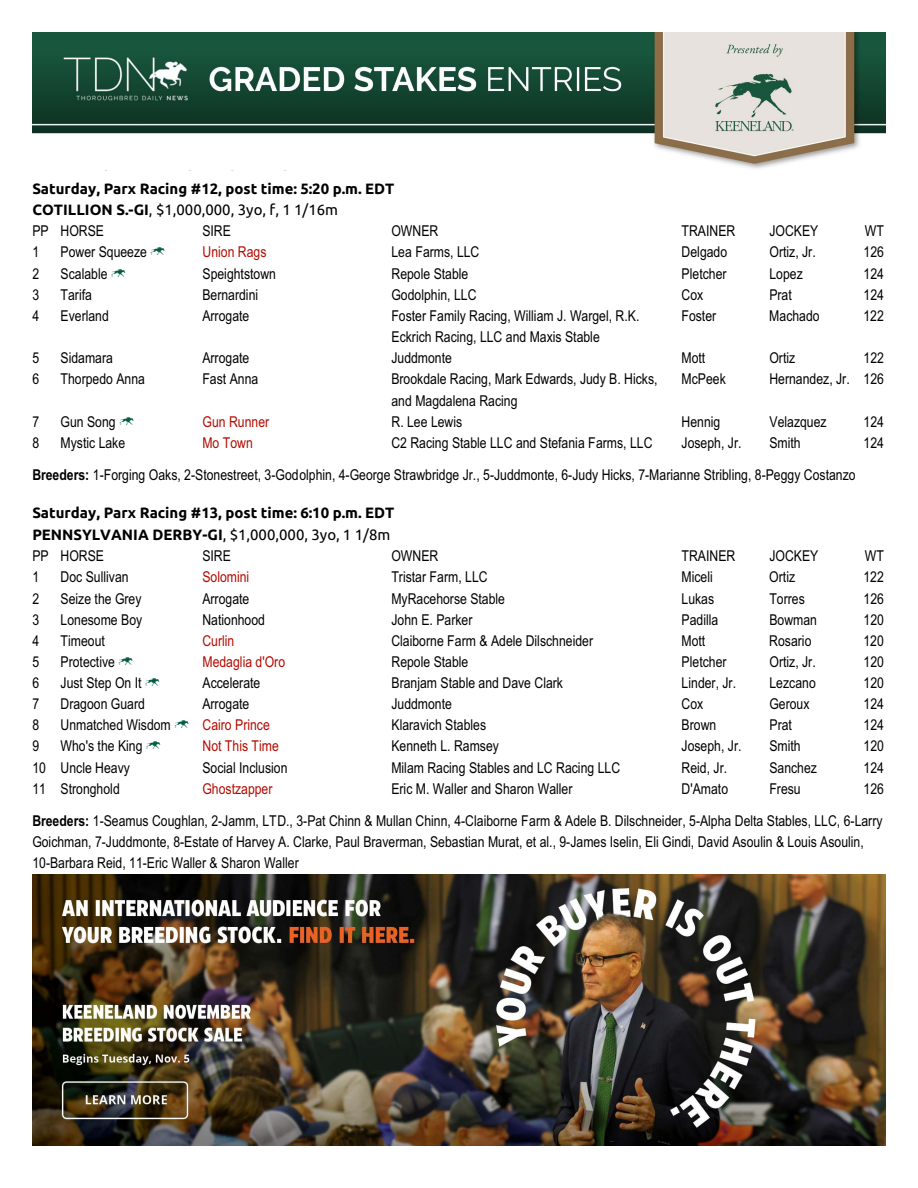
<style>
.page{position:relative;width:918px;height:1188px;background:#fff}
.page>*{position:absolute;margin:0;border:0;box-sizing:border-box;transform-origin:0 0}
.t1{font:15px/31.8px "Arial Narrow";color:#000;text-align:right}
.t2{font:700 15px/21.8px "Ubuntu";color:#000}
.t3{font:15px "Arial Narrow";color:#b30b00}
.s1{font-weight:400}
.s2{font-family:"Type Keys Pro Keeneland";color:#005c42}
.s3{font-weight:700}
.s4{color:#b30b00}
</style>
<div class="page">
<img style="left:32px;top:32px;width:854px;height:137px">
<img style="left:32px;top:875px;width:854px;height:270px">
<p class="t2" style="left:32px;top:178px;width:364px">Saturday, Parx Racing #12, post time: 5:20 p.m. EDT<br>COTILLION S.-GI<span class="s1">, $1,000,000, 3yo, f, 1 1/16m</span></p>
<p class="t1" style="left:32px;top:217px;width:73px">PP HORSE</p>
<p class="t1" style="left:202px;top:217px;width:30px">SIRE</p>
<p class="t1" style="left:391px;top:217px;width:48px">OWNER</p>
<p class="t1" style="left:682px;top:217px;width:55px">TRAINER</p>
<p class="t1" style="left:769px;top:217px;width:51px">JOCKEY</p>
<p class="t1" style="left:865px;top:217px;width:21px">WT</p>
<p class="t1" style="left:32px;top:238px;width:8px">1</p>
<p class="t1" style="left:61px;top:238px;width:106px">Power Squeeze <span class="s2">K</span></p>
<p class="t3" style="left:202px;top:246px;width:66px">Union Rags</p>
<p class="t1" style="left:392px;top:238px;width:90px">Lea Farms, LLC</p>
<p class="t1" style="left:682px;top:238px;width:47px">Delgado</p>
<p class="t1" style="left:769px;top:238px;width:48px">Ortiz, Jr.</p>
<p class="t1" style="left:864px;top:238px;width:22px">126</p>
<p class="t1" style="left:32px;top:259px;width:8px">2</p>
<p class="t1" style="left:61px;top:259px;width:67px">Scalable <span class="s2">K</span></p>
<p class="t1" style="left:202px;top:259px;width:75px">Speightstown</p>
<p class="t1" style="left:392px;top:259px;width:78px">Repole Stable</p>
<p class="t1" style="left:682px;top:259px;width:46px">Pletcher</p>
<p class="t1" style="left:769px;top:259px;width:35px">Lopez</p>
<p class="t1" style="left:864px;top:259px;width:22px">124</p>
<p class="t1" style="left:32px;top:280px;width:8px">3</p>
<p class="t1" style="left:61px;top:280px;width:33px">Tarifa</p>
<p class="t1" style="left:202px;top:280px;width:57px">Bernardini</p>
<p class="t1" style="left:391px;top:280px;width:87px">Godolphin, LLC</p>
<p class="t1" style="left:682px;top:280px;width:23px">Cox</p>
<p class="t1" style="left:769px;top:280px;width:24px">Prat</p>
<p class="t1" style="left:864px;top:280px;width:22px">124</p>
<p class="t1" style="left:32px;top:301px;width:8px">4</p>
<p class="t1" style="left:61px;top:301px;width:50px">Everland</p>
<p class="t1" style="left:202px;top:301px;width:48px">Arrogate</p>
<p class="t1" style="left:391px;top:301px;width:250px">Foster Family Racing, William J. Wargel, R.K.</p>
<p class="t1" style="left:681px;top:301px;width:36px">Foster</p>
<p class="t1" style="left:769px;top:301px;width:52px">Machado</p>
<p class="t1" style="left:863px;top:301px;width:22px">122</p>
<p class="t1" style="left:392px;top:322px;width:210px">Eckrich Racing, LLC and Maxis Stable</p>
<p class="t1" style="left:32px;top:343px;width:8px">5</p>
<p class="t1" style="left:61px;top:343px;width:54px">Sidamara</p>
<p class="t1" style="left:202px;top:343px;width:48px">Arrogate</p>
<p class="t1" style="left:391px;top:343px;width:62px">Juddmonte</p>
<p class="t1" style="left:682px;top:343px;width:25px">Mott</p>
<p class="t1" style="left:769px;top:343px;width:27px">Ortiz</p>
<p class="t1" style="left:864px;top:343px;width:22px">122</p>
<p class="t1" style="left:32px;top:365px;width:8px">6</p>
<p class="t1" style="left:61px;top:365px;width:86px">Thorpedo Anna</p>
<p class="t1" style="left:202px;top:365px;width:57px">Fast Anna</p>
<p class="t1" style="left:391px;top:365px;width:268px">Brookdale Racing, Mark Edwards, Judy B. Hicks,</p>
<p class="t1" style="left:682px;top:365px;width:46px">McPeek</p>
<p class="t1" style="left:769px;top:365px;width:116px">Hernandez, Jr. 126</p>
<p class="t1" style="left:392px;top:386px;width:127px">and Magdalena Racing</p>
<p class="t1" style="left:32px;top:407px;width:8px">7</p>
<p class="t1" style="left:61px;top:407px;width:75px">Gun Song <span class="s2">K</span></p>
<p class="t3" style="left:202px;top:416px;width:68px">Gun Runner</p>
<p class="t1" style="left:392px;top:407px;width:72px">R. Lee Lewis</p>
<p class="t1" style="left:682px;top:407px;width:40px">Hennig</p>
<p class="t1" style="left:769px;top:407px;width:59px">Velazquez</p>
<p class="t1" style="left:864px;top:407px;width:22px">124</p>
<p class="t1" style="left:32px;top:428px;width:8px">8</p>
<p class="t1" style="left:61px;top:428px;width:66px">Mystic Lake</p>
<p class="t3" style="left:202px;top:437px;width:52px">Mo Town</p>
<p class="t1" style="left:391px;top:428px;width:263px">C2 Racing Stable LLC and Stefania Farms, LLC</p>
<p class="t1" style="left:682px;top:428px;width:61px">Joseph, Jr.</p>
<p class="t1" style="left:769px;top:428px;width:33px">Smith</p>
<p class="t1" style="left:864px;top:428px;width:22px">124</p>
<p class="t1" style="left:32px;top:460px;width:825px"><span class="s3">Breeders:</span> 1-Forging Oaks, 2-Stonestreet, 3-Godolphin, 4-George Strawbridge Jr., 5-Juddmonte, 6-Judy Hicks, 7-Marianne Stribling, 8-Peggy Costanzo</p>
<p class="t2" style="left:32px;top:503px;width:364px">Saturday, Parx Racing #13, post time: 6:10 p.m. EDT<br>PENNSYLVANIA DERBY-GI<span class="s1">, $1,000,000, 3yo, 1 1/8m</span></p>
<p class="t1" style="left:32px;top:541px;width:73px">PP HORSE</p>
<p class="t1" style="left:202px;top:541px;width:30px">SIRE</p>
<p class="t1" style="left:391px;top:541px;width:48px">OWNER</p>
<p class="t1" style="left:682px;top:541px;width:55px">TRAINER</p>
<p class="t1" style="left:769px;top:541px;width:51px">JOCKEY</p>
<p class="t1" style="left:865px;top:541px;width:21px">WT</p>
<p class="t1" style="left:32px;top:563px;width:8px">1</p>
<p class="t1" style="left:61px;top:563px;width:70px">Doc Sullivan</p>
<p class="t3" style="left:202px;top:571px;width:48px">Solomini</p>
<p class="t1" style="left:391px;top:563px;width:98px">Tristar Farm, LLC</p>
<p class="t1" style="left:681px;top:563px;width:33px">Miceli</p>
<p class="t1" style="left:769px;top:563px;width:27px">Ortiz</p>
<p class="t1" style="left:863px;top:563px;width:22px">122</p>
<p class="t1" style="left:32px;top:584px;width:8px">2</p>
<p class="t1" style="left:61px;top:584px;width:83px">Seize the Grey</p>
<p class="t1" style="left:202px;top:584px;width:48px">Arrogate</p>
<p class="t1" style="left:391px;top:584px;width:115px">MyRacehorse Stable</p>
<p class="t1" style="left:682px;top:584px;width:34px">Lukas</p>
<p class="t1" style="left:769px;top:584px;width:37px">Torres</p>
<p class="t1" style="left:864px;top:584px;width:22px">126</p>
<p class="t1" style="left:32px;top:605px;width:8px">3</p>
<p class="t1" style="left:61px;top:605px;width:83px">Lonesome Boy</p>
<p class="t1" style="left:202px;top:605px;width:64px">Nationhood</p>
<p class="t1" style="left:391px;top:605px;width:83px">John E. Parker</p>
<p class="t1" style="left:682px;top:605px;width:38px">Padilla</p>
<p class="t1" style="left:769px;top:605px;width:49px">Bowman</p>
<p class="t1" style="left:864px;top:605px;width:22px">120</p>
<p class="t1" style="left:32px;top:626px;width:8px">4</p>
<p class="t1" style="left:61px;top:626px;width:46px">Timeout</p>
<p class="t3" style="left:202px;top:635px;width:33px">Curlin</p>
<p class="t1" style="left:391px;top:626px;width:203px">Claiborne Farm &amp; Adele Dilschneider</p>
<p class="t1" style="left:681px;top:626px;width:25px">Mott</p>
<p class="t1" style="left:769px;top:626px;width:44px">Rosario</p>
<p class="t1" style="left:863px;top:626px;width:22px">120</p>
<p class="t1" style="left:32px;top:647px;width:8px">5</p>
<p class="t1" style="left:61px;top:647px;width:74px">Protective <span class="s2">K</span></p>
<p class="t3" style="left:202px;top:656px;width:84px">Medaglia d'Oro</p>
<p class="t1" style="left:392px;top:647px;width:78px">Repole Stable</p>
<p class="t1" style="left:682px;top:647px;width:46px">Pletcher</p>
<p class="t1" style="left:769px;top:647px;width:48px">Ortiz, Jr.</p>
<p class="t1" style="left:864px;top:647px;width:22px">120</p>
<p class="t1" style="left:32px;top:668px;width:8px">6</p>
<p class="t1" style="left:61px;top:668px;width:101px">Just Step On It <span class="s2">K</span></p>
<p class="t1" style="left:202px;top:668px;width:59px">Accelerate</p>
<p class="t1" style="left:392px;top:668px;width:173px">Branjam Stable and Dave Clark</p>
<p class="t1" style="left:682px;top:668px;width:56px">Linder, Jr.</p>
<p class="t1" style="left:769px;top:668px;width:48px">Lezcano</p>
<p class="t1" style="left:864px;top:668px;width:22px">120</p>
<p class="t1" style="left:32px;top:689px;width:8px">7</p>
<p class="t1" style="left:61px;top:689px;width:86px">Dragoon Guard</p>
<p class="t1" style="left:202px;top:689px;width:48px">Arrogate</p>
<p class="t1" style="left:391px;top:689px;width:62px">Juddmonte</p>
<p class="t1" style="left:682px;top:689px;width:23px">Cox</p>
<p class="t1" style="left:769px;top:689px;width:42px">Geroux</p>
<p class="t1" style="left:864px;top:689px;width:22px">124</p>
<p class="t1" style="left:32px;top:711px;width:8px">8</p>
<p class="t1" style="left:61px;top:711px;width:211px">Unmatched Wisdom <span class="s2">K</span> <span class="s4">Cairo Prince</span></p>
<p class="t1" style="left:392px;top:711px;width:96px">Klaravich Stables</p>
<p class="t1" style="left:682px;top:711px;width:36px">Brown</p>
<p class="t1" style="left:769px;top:711px;width:24px">Prat</p>
<p class="t1" style="left:864px;top:711px;width:22px">124</p>
<p class="t1" style="left:32px;top:732px;width:8px">9</p>
<p class="t1" style="left:61px;top:732px;width:102px">Who's the King <span class="s2">K</span></p>
<p class="t3" style="left:202px;top:741px;width:78px">Not This Time</p>
<p class="t1" style="left:391px;top:732px;width:109px">Kenneth L. Ramsey</p>
<p class="t1" style="left:682px;top:732px;width:61px">Joseph, Jr.</p>
<p class="t1" style="left:769px;top:732px;width:33px">Smith</p>
<p class="t1" style="left:864px;top:732px;width:22px">120</p>
<p class="t1" style="left:32px;top:753px;width:99px">10 Uncle Heavy</p>
<p class="t1" style="left:202px;top:753px;width:87px">Social Inclusion</p>
<p class="t1" style="left:391px;top:753px;width:230px">Milam Racing Stables and LC Racing LLC</p>
<p class="t1" style="left:682px;top:753px;width:47px">Reid, Jr.</p>
<p class="t1" style="left:769px;top:753px;width:49px">Sanchez</p>
<p class="t1" style="left:864px;top:753px;width:22px">124</p>
<p class="t1" style="left:32px;top:774px;width:89px">11 Stronghold</p>
<p class="t3" style="left:202px;top:783px;width:72px">Ghostzapper</p>
<p class="t1" style="left:391px;top:774px;width:183px">Eric M. Waller and Sharon Waller</p>
<p class="t1" style="left:682px;top:774px;width:48px">D'Amato</p>
<p class="t1" style="left:769px;top:774px;width:33px">Fresu</p>
<p class="t1" style="left:32px;top:774px;width:853px">126<br><span class="s3">Breeders:</span> 1-Seamus Coughlan, 2-Jamm, LTD., 3-Pat Chinn &amp; Mullan Chinn, 4-Claiborne Farm &amp; Adele B. Dilschneider, 5-Alpha Delta Stables, LLC, 6-Larry</p>
<p class="t1" style="left:32px;top:833px;width:833px;line-height:21px;text-align:left">Goichman, 7-Juddmonte, 8-Estate of Harvey A. Clarke, Paul Braverman, Sebastian Murat, et al., 9-James Iselin, Eli Gindi, David Asoulin &amp; Louis Asoulin,<br>10-Barbara Reid, 11-Eric Waller &amp; Sharon Waller</p>
</div>
